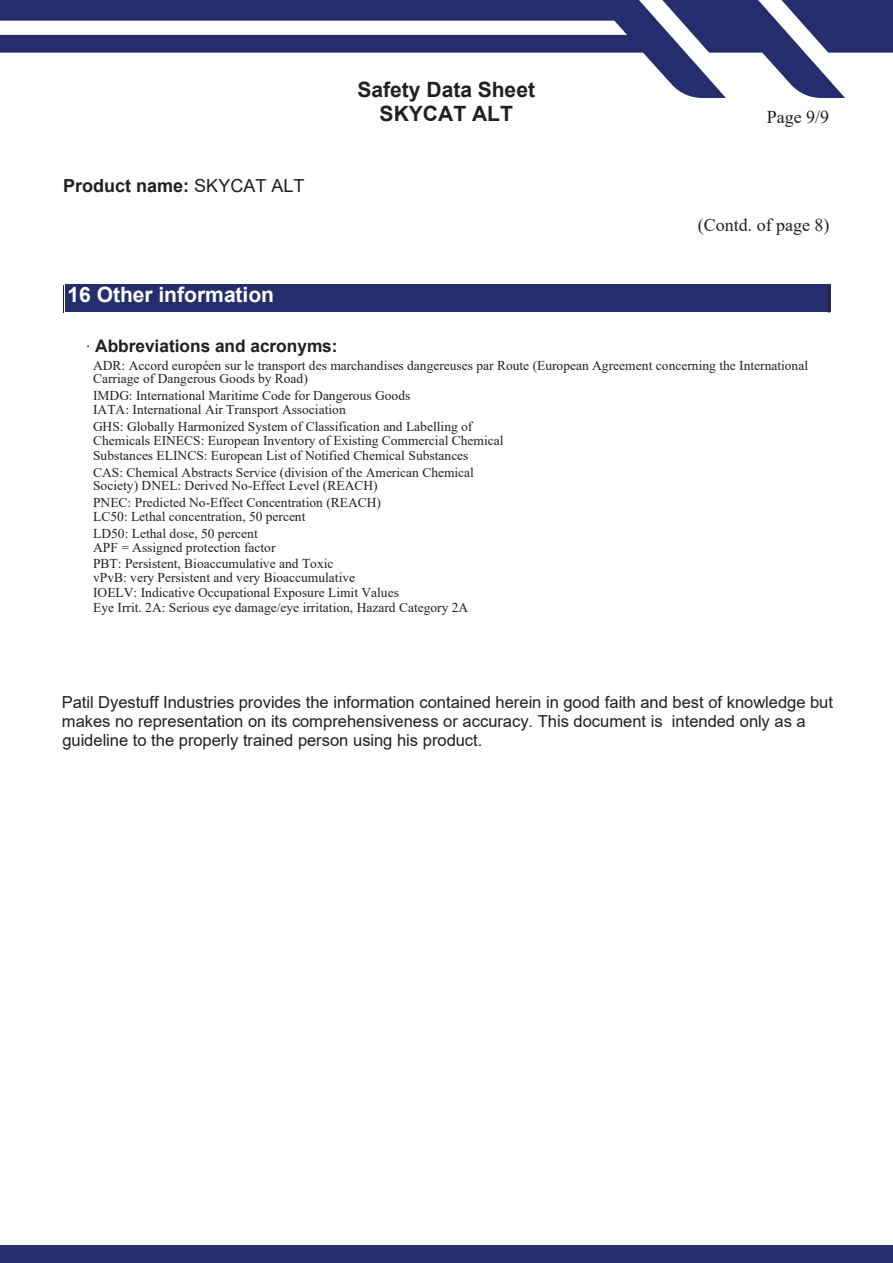
<style>
.page{position:relative;width:893px;height:1263px;background:#fff}
.page>*{position:absolute;margin:0;border:0;box-sizing:border-box;transform-origin:0 0}
.t1{font:700 21px/24px "Arial";color:#231f20;text-align:center}
.t2{font:700 21px "Arial";color:#fff}
.t3{font:18px "Times New Roman";color:#231f20}
.t4{font:700 18px "Arial";color:#231f20}
.t5{font:700 17.25px "Arial";letter-spacing:-.005em;color:#231f20}
.t6{font:16.5px/19px "Arial";color:#231f20}
.t7{font:13.5px/13.6px "Times New Roman";color:#231f20}
.s1{font-weight:400}
.s2{font-family:"Times New Roman";font-weight:400;font-size:16.5px}
</style>
<div class="page">
<svg style="left:0;top:0;width:636px;height:53px;fill:#252e6c"></svg>
<svg style="left:636px;top:0;width:257px;height:98px"></svg>
<div style="left:0;top:1245px;width:893px;height:18px;background:#252e6c"></div>
<div style="left:65px;top:284px;width:765px;height:27px;background:#252e6c"></div>
<svg style="left:63px;top:285px;width:1px;height:28px"></svg>
<svg style="left:829px;top:285px;width:1px;height:28px"></svg>
<h2 class="t4" style="left:63px;top:173px;width:243px">Product name: <span class="s1">SKYCAT ALT</span></h2>
<h1 class="t1" style="left:357px;top:78px;width:179px">Safety Data Sheet<br>SKYCAT ALT</h1>
<h2 class="t3" style="left:767px;top:105px;width:64px">Page 9/9</h2>
<h2 class="t3" style="left:698px;top:213px;width:133px">(Contd. of page 8)</h2>
<h1 class="t2" style="left:68px;top:280px;width:208px">16 Other information</h1>
<p class="t5" style="left:86px;top:333px;width:254px"><span class="s2">·</span> Abbreviations and acronyms:</p>
<p class="t7" style="left:93px;top:358px;width:717px">ADR: Accord européen sur le transport des marchandises dangereuses par Route (European Agreement concerning the International<br>Carriage of Dangerous Goods by Road)</p>
<p class="t7" style="left:93px;top:388px;width:319px">IMDG: International Maritime Code for Dangerous Goods<br>IATA: International Air Transport Association</p>
<p class="t7" style="left:93px;top:419px;width:412px;line-height:14.2px">GHS: Globally Harmonized System of Classification and Labelling of<br>Chemicals EINECS: European Inventory of Existing Commercial Chemical<br>Substances ELINCS: European List of Notified Chemical Substances</p>
<p class="t7" style="left:93px;top:465px;width:382px">CAS: Chemical Abstracts Service (division of the American Chemical<br>Society) DNEL: Derived No-Effect Level (REACH)</p>
<p class="t7" style="left:93px;top:495px;width:290px">PNEC: Predicted No-Effect Concentration (REACH)<br>LC50: Lethal concentration, 50 percent</p>
<p class="t7" style="left:93px;top:526px;width:184px">LD50: Lethal dose, 50 percent<br>APF = Assigned protection factor</p>
<p class="t7" style="left:93px;top:557px;width:264px">PBT: Persistent, Bioaccumulative and Toxic vPvB: very Persistent and very Bioaccumulative</p>
<p class="t7" style="left:93px;top:584px;width:377px;line-height:15.3px">IOELV: Indicative Occupational Exposure Limit Values<br>Eye Irrit. 2A: Serious eye damage/eye irritation, Hazard Category 2A</p>
<p class="t6" style="left:62px;top:693px;width:773px">Patil Dyestuff Industries provides the information contained herein in good faith and best of knowledge but makes no representation on its comprehensiveness or accuracy. This document is intended only as a guideline to the properly trained person using his product.</p>
</div>
